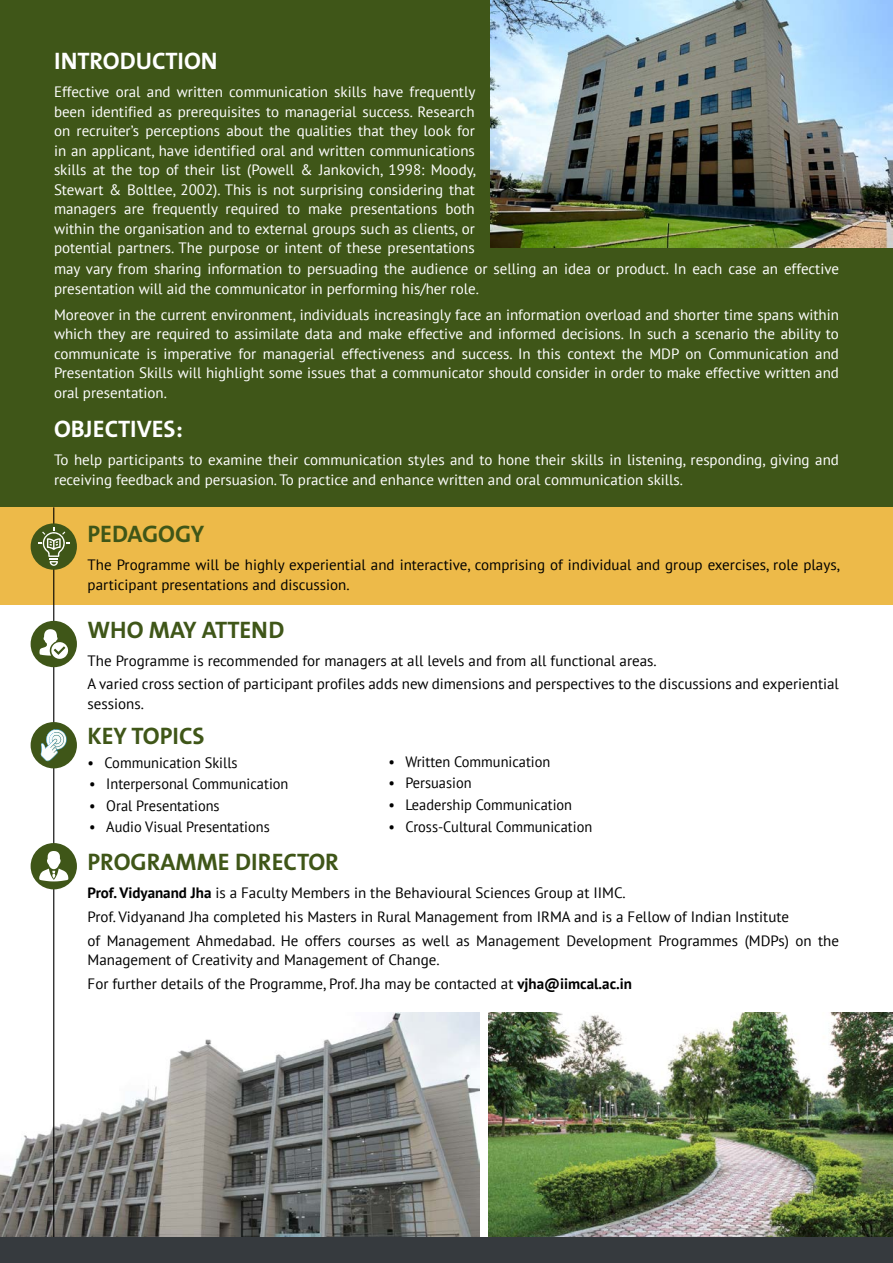
<style>
.page{position:relative;width:893px;height:1263px;background:#fff}
.page>*{position:absolute;margin:0;border:0;box-sizing:border-box;transform-origin:0 0}
.t1{font:700 24px "The Sans B7";color:#3f5618}
.t2{font:700 24px "The Sans B7";color:#fff}
.t3{font:15px/19.5px "PT Sans";color:#fff;text-align:justify}
.t4{font:15px/23.7px "PT Sans";color:#000}
.t5{font:15px "PT Sans";color:#000;scale:.96 1}
.s1{font-weight:700}
</style>
<div class="page">
<img style="left:0;top:1012px;width:480px;height:225px">
<img style="left:489px;top:1012px;width:404px;height:225px">
<div style="left:0;top:0;width:893px;height:524px;background:#3f5618"></div>
<div style="left:0;top:507px;width:893px;height:98px;background:#edba49"></div>
<hr style="left:53px;top:507px;width:1px;height:756px;background:#000">
<div style="left:31px;top:843px;width:46px;height:46px;background:#3f5618;border-radius:50%"></div>
<svg style="left:39px;top:851px;width:29px;height:30px"></svg>
<div style="left:31px;top:621px;width:46px;height:46px;background:#3f5618;border-radius:50%"></div>
<svg style="left:39px;top:629px;width:29px;height:30px"></svg>
<div style="left:31px;top:523px;width:46px;height:47px;background:#3f5618;border-radius:50%"></div>
<svg style="left:38px;top:527px;width:32px;height:39px"></svg>
<div style="left:31px;top:722px;width:46px;height:46px;background:#3f5618;border-radius:50%"></div>
<svg style="left:41px;top:729px;width:26px;height:32px"></svg>
<div style="left:0;top:1237px;width:893px;height:26px;background:#363a3e"></div>
<img style="left:491px;top:0;width:402px;height:247px">
<h1 class="t2" style="left:54px;top:49px;width:23px">INTRODUCT</h1>
<h1 class="t2" style="left:178px;top:49px;width:24px">ION</h1>
<p class="t3" style="left:54px;top:82px;width:424px">Effective oral and written communication skills have frequently been identified as prerequisites to managerial success. Research on recruiter’s perceptions about the qualities that they look for in an applicant, have identified oral and written communications skills at the top of their list (Powell &amp; Jankovich, 1998: Moody, Stewart &amp; Boltlee, 2002). This is not surprising considering that managers are frequently required to make presentations both within the organisation and to external groups such as clients, or potential partners. The purpose or intent of these presentations</p>
<p class="t3" style="left:54px;top:259px;width:787px">may vary from sharing information to persuading the audience or selling an idea or product. In each case an effective presentation will aid the communicator in performing his/her role.</p>
<p class="t3" style="left:54px;top:304px;width:786px">Moreover in the current environment, individuals increasingly face an information overload and shorter time spans within which they are required to assimilate data and make effective and informed decisions. In such a scenario the ability to communicate is imperative for managerial effectiveness and success. In this context the MDP on Communication and Presentation Skills will highlight some issues that a communicator should consider in order to make effective written and oral presentation.</p>
<h1 class="t2" style="left:54px;top:416px;width:130px">OBJECTIVES :</h1>
<p class="t3" style="left:54px;top:450px;width:786px">To help participants to examine their communication styles and to hone their skills in listening, responding, giving and receiving feedback and persuasion. To practice and enhance written and oral communication skills.</p>
<h1 class="t1" style="left:88px;top:521px;width:29px">PEDAGOG</h1>
<h1 class="t1" style="left:191px;top:521px;width:15px">Y</h1>
<p class="t4" style="left:88px;top:555px;width:754px;line-height:19.5px">The Programme will be highly experiential and interactive, comprising of individual and group exercises, role plays, participant presentations and discussion.</p>
<h1 class="t1" style="left:88px;top:617px;width:129px">WHO MAY ATTEND</h1>
<p class="t4" style="left:88px;top:648px;width:753px">The Programme is recommended for managers at all levels and from all functional areas.<br>A varied cross section of participant profiles adds new dimensions and perspectives to the discussions and experiential</p>
<p class="t4" style="left:88px;top:691px;width:58px">sessions.</p>
<h1 class="t1" style="left:88px;top:724px;width:105px">KEY TOPICS</h1>
<p class="t5" style="left:88px;top:753px;width:158px">• Communication Skills</p>
<p class="t5" style="left:89px;top:774px;width:209px">• Interpersonal Communication</p>
<p class="t5" style="left:89px;top:796px;width:137px">• Oral Presentations</p>
<p class="t5" style="left:89px;top:817px;width:189px">• Audio Visual Presentations</p>
<p class="t5" style="left:388px;top:752px;width:170px">• Written Communication</p>
<p class="t5" style="left:388px;top:773px;width:88px">• Persuasion</p>
<p class="t5" style="left:388px;top:795px;width:193px">• Leadership Communication</p>
<p class="t5" style="left:388px;top:817px;width:214px">• Cross-Cultural Communication</p>
<h1 class="t1" style="left:88px;top:849px;width:30px">PROGRAMME</h1>
<h1 class="t1" style="left:235px;top:849px;width:38px">DIRECTOR</h1>
<p class="t4" style="left:88px;top:881px;width:753px"><span class="s1">Prof. Vidyanand Jha</span> is a Faculty Members in the Behavioural Sciences Group at IIMC.<br>Prof. Vidyanand Jha completed his Masters in Rural Management from IRMA and is a Fellow of Indian Institute<br>of Management Ahmedabad. He offers courses as well as Management Development Programmes (MDPs) on the</p>
<p class="t4" style="left:88px;top:948px;width:546px">Management of Creativity and Management of Change.<br>For further details of the Programme, Prof. Jha may be contacted at <span class="s1">vjha@iimcal.ac.in</span></p>
</div>
